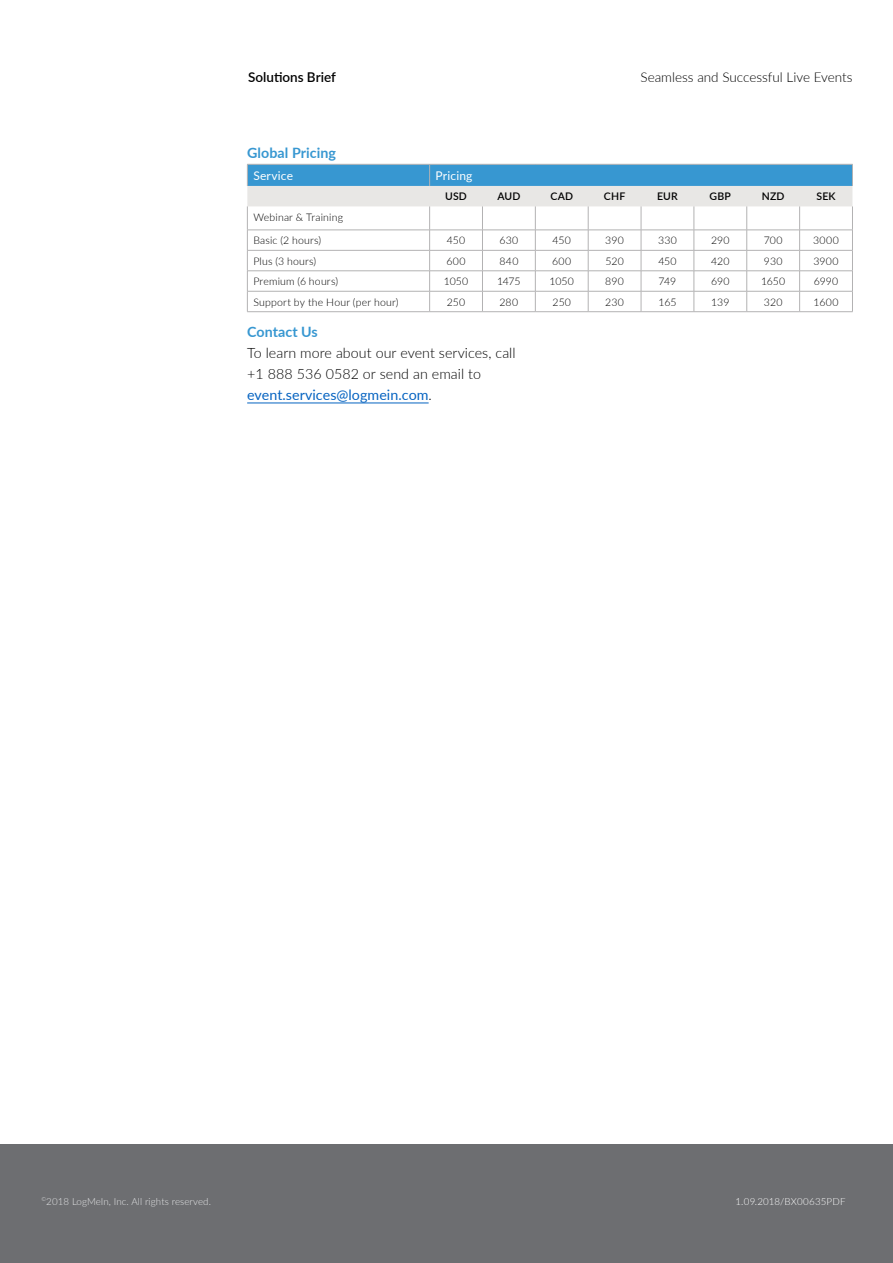
<style>
.page{position:relative;width:893px;height:1263px;background:#fff}
.page>*{position:absolute;margin:0;border:0;box-sizing:border-box;transform-origin:0 0}
.t1{font:300 14.25px/21px "Lato";letter-spacing:.005em;color:#000}
.t2{font:700 14.25px "Lato";letter-spacing:.005em;color:#3797d1}
.t3{font:300 13.5px "Lato";color:#000}
.t4{font:600 13.5px "Lato";color:#000}
.t5{font:12px "Lato";letter-spacing:.015em;color:#fff}
.t6{font:300 10.5px "Lato";letter-spacing:.02em;color:#000}
.t7{font:600 10.5px "Lato";letter-spacing:.015em;color:#000}
.t8{font:300 9.75px "Lato";letter-spacing:.01em;color:#e6e7e8}
.t9{font:300 9.75px "Lato";letter-spacing:.015em;color:#fff}
.s1{font-weight:400;color:#0563c1}
</style>
<div class="page">
<div style="left:0;top:1144px;width:893px;height:119px;background:#6d6e71"></div>
<svg style="left:247px;top:164px;width:606px;height:147px"></svg>
<hr style="left:247px;top:230px;width:183px;height:1px;background:#b3b2b3">
<hr style="left:247px;top:250px;width:183px;height:1px;background:#b3b2b3">
<hr style="left:247px;top:271px;width:183px;height:1px;background:#b3b2b3">
<hr style="left:247px;top:291px;width:183px;height:1px;background:#b3b2b3">
<hr style="left:247px;top:311px;width:183px;height:1px;background:#b3b2b3">
<hr style="left:430px;top:230px;width:52px;height:1px;background:#b3b2b3">
<hr style="left:482px;top:230px;width:53px;height:1px;background:#b3b2b3">
<hr style="left:535px;top:230px;width:53px;height:1px;background:#b3b2b3">
<hr style="left:588px;top:230px;width:53px;height:1px;background:#b3b2b3">
<hr style="left:641px;top:230px;width:53px;height:1px;background:#b3b2b3">
<hr style="left:694px;top:230px;width:53px;height:1px;background:#b3b2b3">
<hr style="left:747px;top:230px;width:53px;height:1px;background:#b3b2b3">
<hr style="left:800px;top:230px;width:53px;height:1px;background:#b3b2b3">
<hr style="left:430px;top:250px;width:52px;height:1px;background:#b3b2b3">
<hr style="left:482px;top:250px;width:53px;height:1px;background:#b3b2b3">
<hr style="left:535px;top:250px;width:53px;height:1px;background:#b3b2b3">
<hr style="left:588px;top:250px;width:53px;height:1px;background:#b3b2b3">
<hr style="left:641px;top:250px;width:53px;height:1px;background:#b3b2b3">
<hr style="left:694px;top:250px;width:53px;height:1px;background:#b3b2b3">
<hr style="left:747px;top:250px;width:53px;height:1px;background:#b3b2b3">
<hr style="left:800px;top:250px;width:53px;height:1px;background:#b3b2b3">
<hr style="left:430px;top:271px;width:52px;height:1px;background:#b3b2b3">
<hr style="left:482px;top:271px;width:53px;height:1px;background:#b3b2b3">
<hr style="left:535px;top:271px;width:53px;height:1px;background:#b3b2b3">
<hr style="left:588px;top:271px;width:53px;height:1px;background:#b3b2b3">
<hr style="left:641px;top:271px;width:53px;height:1px;background:#b3b2b3">
<hr style="left:694px;top:271px;width:53px;height:1px;background:#b3b2b3">
<hr style="left:747px;top:271px;width:53px;height:1px;background:#b3b2b3">
<hr style="left:800px;top:271px;width:53px;height:1px;background:#b3b2b3">
<hr style="left:430px;top:291px;width:52px;height:1px;background:#b3b2b3">
<hr style="left:482px;top:291px;width:53px;height:1px;background:#b3b2b3">
<hr style="left:535px;top:291px;width:53px;height:1px;background:#b3b2b3">
<hr style="left:588px;top:291px;width:53px;height:1px;background:#b3b2b3">
<hr style="left:641px;top:291px;width:53px;height:1px;background:#b3b2b3">
<hr style="left:694px;top:291px;width:53px;height:1px;background:#b3b2b3">
<hr style="left:747px;top:291px;width:53px;height:1px;background:#b3b2b3">
<hr style="left:800px;top:291px;width:53px;height:1px;background:#b3b2b3">
<hr style="left:430px;top:311px;width:52px;height:1px;background:#b3b2b3">
<hr style="left:482px;top:311px;width:53px;height:1px;background:#b3b2b3">
<hr style="left:535px;top:311px;width:53px;height:1px;background:#b3b2b3">
<hr style="left:588px;top:311px;width:53px;height:1px;background:#b3b2b3">
<hr style="left:641px;top:311px;width:53px;height:1px;background:#b3b2b3">
<hr style="left:694px;top:311px;width:53px;height:1px;background:#b3b2b3">
<hr style="left:747px;top:311px;width:53px;height:1px;background:#b3b2b3">
<hr style="left:800px;top:311px;width:53px;height:1px;background:#b3b2b3">
<hr style="left:247px;top:403px;width:182px;height:1px;background:#0563c1">
<p class="t4" style="left:248px;top:67px;width:89px">Solutions Brief</p>
<p class="t3" style="left:641px;top:68px;width:213px">Seamless and Successful Live Events</p>
<h1 class="t2" style="left:247px;top:142px;width:90px">Global Pricing</h1>
<p class="t5" style="left:253px;top:167px;width:41px">Service</p>
<p class="t5" style="left:436px;top:167px;width:38px">Pricing</p>
<p class="t7" style="left:445px;top:189px;width:23px">USD</p>
<p class="t7" style="left:497px;top:189px;width:25px">AUD</p>
<p class="t7" style="left:550px;top:189px;width:24px">CAD</p>
<p class="t7" style="left:604px;top:189px;width:23px">CHF</p>
<p class="t7" style="left:657px;top:189px;width:22px">EUR</p>
<p class="t7" style="left:710px;top:189px;width:23px">GBP</p>
<p class="t7" style="left:762px;top:189px;width:24px">NZD</p>
<p class="t7" style="left:816px;top:189px;width:21px">SEK</p>
<p class="t6" style="left:253px;top:210px;width:91px">Webinar &amp; Training</p>
<p class="t6" style="left:253px;top:233px;width:69px">Basic (2 hours)</p>
<p class="t6" style="left:447px;top:233px;width:20px">450</p>
<p class="t6" style="left:499px;top:233px;width:20px">630</p>
<p class="t6" style="left:553px;top:233px;width:20px">450</p>
<p class="t6" style="left:605px;top:233px;width:20px">390</p>
<p class="t6" style="left:658px;top:233px;width:20px">330</p>
<p class="t6" style="left:711px;top:233px;width:20px">290</p>
<p class="t6" style="left:764px;top:233px;width:20px">700</p>
<p class="t6" style="left:813px;top:233px;width:27px">3000</p>
<p class="t6" style="left:253px;top:254px;width:64px">Plus (3 hours)</p>
<p class="t6" style="left:446px;top:254px;width:21px">600</p>
<p class="t6" style="left:499px;top:254px;width:21px">840</p>
<p class="t6" style="left:552px;top:254px;width:21px">600</p>
<p class="t6" style="left:605px;top:254px;width:20px">520</p>
<p class="t6" style="left:658px;top:254px;width:20px">450</p>
<p class="t6" style="left:711px;top:254px;width:20px">420</p>
<p class="t6" style="left:764px;top:254px;width:20px">930</p>
<p class="t6" style="left:813px;top:254px;width:27px">3900</p>
<p class="t6" style="left:253px;top:274px;width:86px">Premium (6 hours)</p>
<p class="t6" style="left:444px;top:274px;width:26px">1050</p>
<p class="t6" style="left:497px;top:274px;width:25px">1475</p>
<p class="t6" style="left:549px;top:274px;width:26px">1050</p>
<p class="t6" style="left:605px;top:274px;width:20px">890</p>
<p class="t6" style="left:659px;top:274px;width:19px">749</p>
<p class="t6" style="left:711px;top:274px;width:20px">690</p>
<p class="t6" style="left:761px;top:274px;width:26px">1650</p>
<p class="t6" style="left:814px;top:274px;width:26px">6990</p>
<p class="t6" style="left:253px;top:295px;width:147px">Support by the Hour (per hour)</p>
<p class="t6" style="left:447px;top:295px;width:20px">250</p>
<p class="t6" style="left:500px;top:295px;width:20px">280</p>
<p class="t6" style="left:552px;top:295px;width:20px">250</p>
<p class="t6" style="left:605px;top:295px;width:20px">230</p>
<p class="t6" style="left:658px;top:295px;width:20px">165</p>
<p class="t6" style="left:711px;top:295px;width:20px">139</p>
<p class="t6" style="left:764px;top:295px;width:20px">320</p>
<p class="t6" style="left:813px;top:295px;width:27px">1600</p>
<h1 class="t2" style="left:247px;top:321px;width:72px">Contact Us</h1>
<h1 class="t1" style="left:247px;top:341px;width:270px">To learn more about our event services, call +1 888 536 0582 or send an email to <span class="s1">event.services@logmein.com</span>.</h1>
<p class="t8" style="left:41px;top:1194px;width:171px"><sup>©</sup>2018 LogMeIn, Inc. All rights reserved.</p>
<p class="t9" style="left:735px;top:1194px;width:112px">1.09.2018/BX00635PDF</p>
</div>
